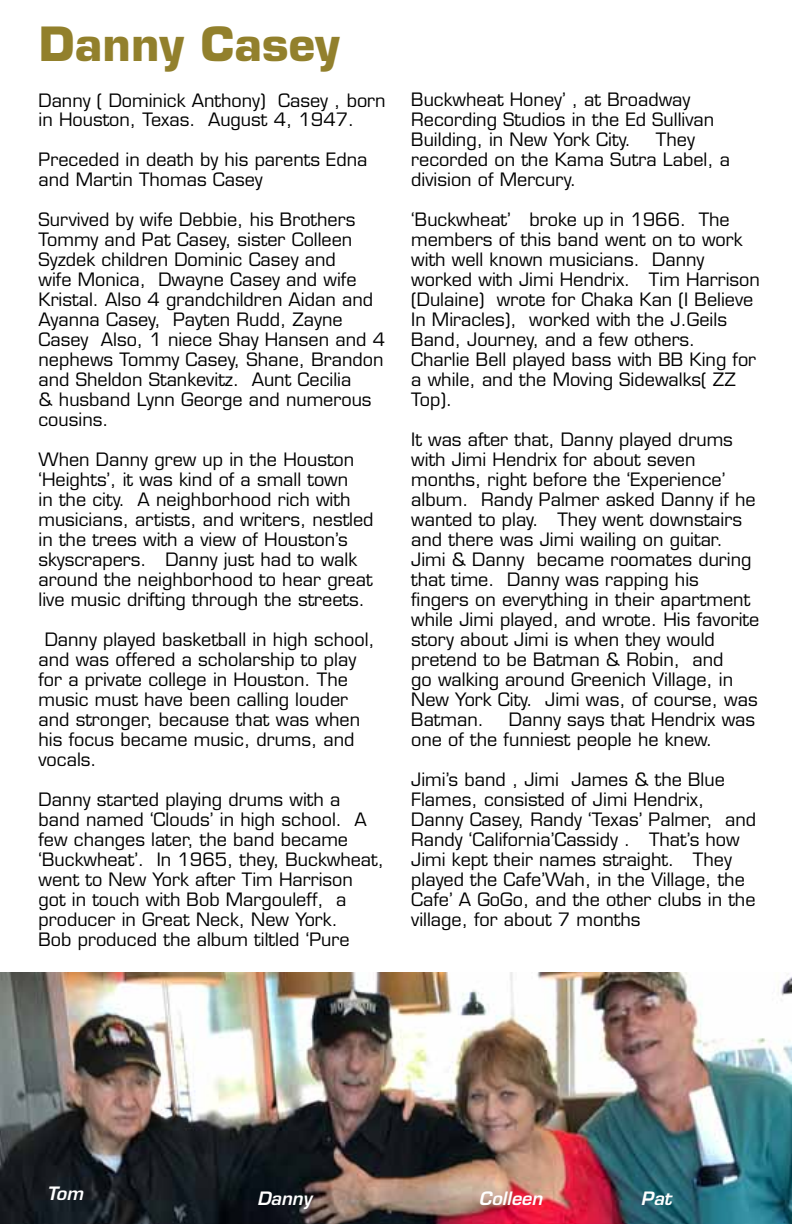
<style>
.page{position:relative;width:792px;height:1224px;background:#fff}
.page>*{position:absolute;margin:0;border:0;box-sizing:border-box;transform-origin:0 0}
.t1{font:700 46px "Eurostile LT Std";color:#92802c}
.t2{font:18px/20px "Eurostile LT Std";color:#000}
.t3{font:italic 600 18px "Eurostile LT Std";color:#fff}
</style>
<div class="page">
<img style="left:0;top:972px;width:792px;height:252px">
<h1 class="t1" style="left:39px;top:15px;width:302px">Danny Casey</h1>
<p class="t2" style="left:38px;top:90px;width:349px">Danny ( Dominick Anthony) Casey , born in Houston, Texas. August 4, 1947.</p>
<p class="t2" style="left:38px;top:150px;width:330px">Preceded in death by his parents Edna and Martin Thomas Casey</p>
<p class="t2" style="left:38px;top:210px;width:348px">Survived by wife Debbie, his Brothers Tommy and Pat Casey, sister Colleen Syzdek children Dominic Casey and<br>wife Monica, Dwayne Casey and wife Kristal. Also 4 grandchildren Aidan and Ayanna Casey, Payten Rudd, Zayne Casey Also, 1 niece Shay Hansen and 4 nephews Tommy Casey, Shane, Brandon and Sheldon Stankevitz. Aunt Cecilia<br>&amp; husband Lynn George and numerous cousins.</p>
<p class="t2" style="left:38px;top:450px;width:337px">When Danny grew up in the Houston ‘Heights’, it was kind of a small town<br>in the city. A neighborhood rich with musicians, artists, and writers, nestled in the trees with a view of Houston’s skyscrapers. Danny just had to walk around the neighborhood to hear great live music drifting through the streets.</p>
<p class="t2" style="left:38px;top:630px;width:338px;text-indent:6px">Danny played basketball in high school, and was offered a scholarship to play for a private college in Houston. The music must have been calling louder and stronger, because that was when his focus became music, drums, and vocals.</p>
<p class="t2" style="left:38px;top:790px;width:347px">Danny started playing drums with a band named ‘Clouds’ in high school. A few changes later, the band became ‘Buckwheat’. In 1965, they, Buckwheat, went to New York after Tim Harrison got in touch with Bob Margouleff, a producer in Great Neck, New York.<br>Bob produced the album tiltled ‘Pure</p>
<p class="t2" style="left:411px;top:90px;width:305px">Buckwheat Honey’ , at Broadway<br>Recording Studios in the Ed Sullivan<br>Building, in New York City.</p>
<p class="t2" style="left:411px;top:130px;width:320px;text-indent:245px">They recorded on the Kama Sutra Label, a division of Mercury.</p>
<p class="t2" style="left:411px;top:210px;width:350px">‘Buckwheat’ broke up in 1966. The members of this band went on to work with well known musicians. Danny worked with Jimi Hendrix. Tim Harrison (Dulaine) wrote for Chaka Kan (I Believe In Miracles), worked with the J.Geils Band, Journey, and a few others.<br>Charlie Bell played bass with BB King for a while, and the Moving Sidewalks( ZZ Top).</p>
<p class="t2" style="left:411px;top:430px;width:350px">It was after that, Danny played drums with Jimi Hendrix for about seven months, right before the ‘Experience’ album. Randy Palmer asked Danny if he wanted to play. They went downstairs and there was Jimi wailing on guitar.<br>Jimi &amp; Danny became roomates during that time. Danny was rapping his fingers on everything in their apartment while Jimi played, and wrote. His favorite story about Jimi is when they would pretend to be Batman &amp; Robin, and<br>go walking around Greenich Village, in New York City. Jimi was, of course, was Batman.</p>
<p class="t2" style="left:411px;top:710px;width:345px;text-indent:98px">Danny says that Hendrix was one of the funniest people he knew.</p>
<p class="t2" style="left:411px;top:770px;width:346px">Jimi’s band , Jimi James &amp; the Blue Flames, consisted of Jimi Hendrix, Danny Casey, Randy ‘Texas’ Palmer, and Randy ‘California’Cassidy . That’s how Jimi kept their names straight. They played the Cafe’Wah, in the Village, the Cafe’ A GoGo, and the other clubs in the village, for about 7 months</p>
<p class="t3" style="left:47px;top:1182px;width:38px">Tom</p>
<p class="t3" style="left:257px;top:1187px;width:56px">Danny</p>
<p class="t3" style="left:479px;top:1187px;width:65px">Colleen</p>
<p class="t3" style="left:641px;top:1187px;width:32px">Pat</p>
</div>
